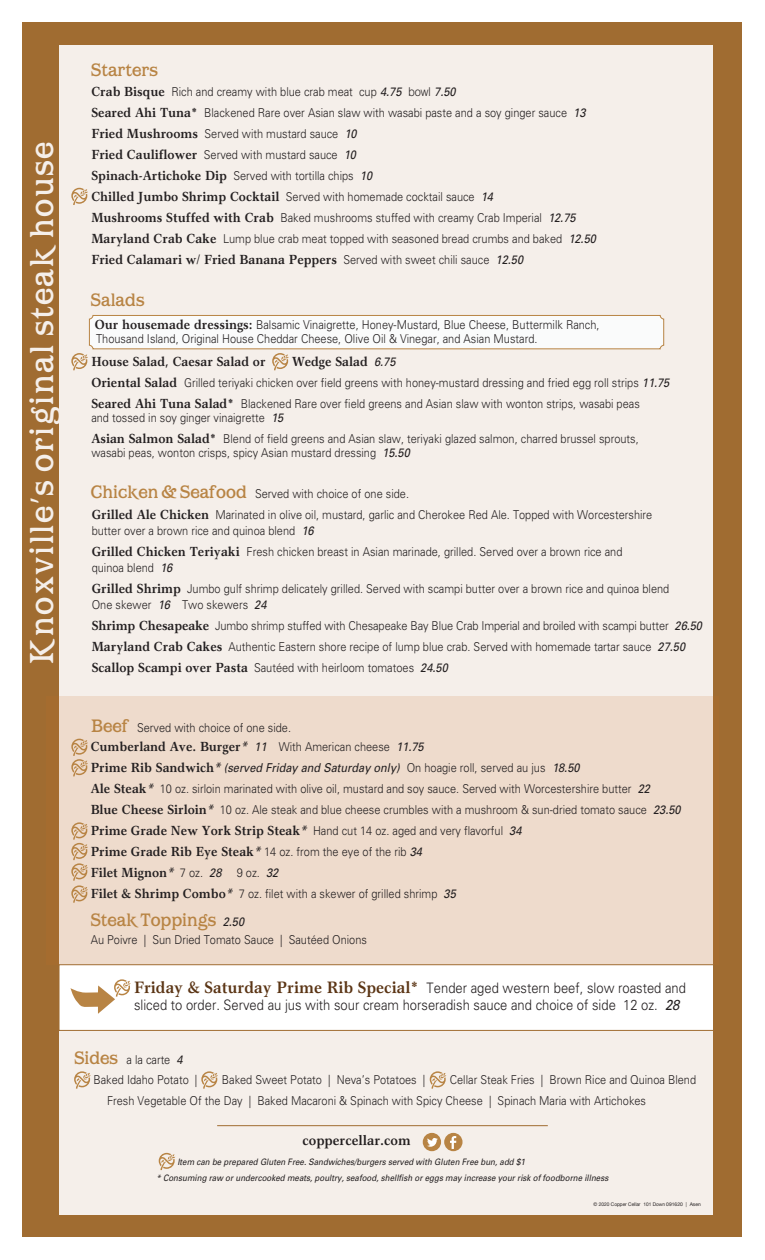
<style>
.page{position:relative;width:765px;height:1260px;background:#fff}
.page>*{position:absolute;margin:0;border:0;box-sizing:border-box;transform-origin:0 0}
.t1{font:32.88px "Barston";letter-spacing:.05em;color:#f5efea;scale:.95 1}
.t2{font:17.88px "Barston";color:#b88444;scale:.95 1}
.t3{font:300 14.5px/17px "Univers";color:#231f20;scale:.9 1}
.t4{font:700 14.12px "Garth Graphic";color:#231f20;scale:.9 1}
.t5{font:700 13.38px "Garth Graphic";color:#231f20;scale:.9 1}
.t6{font:300 12.25px/21px "Univers";color:#231f20;scale:.9 1}
.t7{font:italic 8.88px "Univers";color:#231f20;scale:.9 1}
.t8{font:5px "Helvetica Neue";color:#231f20;scale:.95 1}
.s1{font-family:"Myriad Pro"}
.s2{font-family:"Garth Graphic";font-weight:700;font-size:13.38px}
.s3{font-weight:400;font-style:italic}
.s4{font-family:"Swiss 721 BT"}
.s5{font-family:"Univers";font-weight:300;font-size:12.25px}
.s6{font-family:"Univers";font-weight:400;font-style:italic;font-size:12.25px}
.s7{font-family:"Barston";font-weight:400;font-size:17.88px;color:#b88444}
.s8{font-family:"Univers";font-weight:400;font-style:italic}
.s9{font-weight:400;font-style:italic;font-size:13.38px}
.s10{font-family:"Univers";font-style:italic;font-size:12.25px;color:#231f20}
.s11{font-family:"Garth Graphic";font-weight:700;font-size:16.62px;color:#5b3515}
</style>
<div class="page">
<div style="left:22px;top:22px;width:720px;height:1216px;background:#a06c31"></div>
<div style="left:60px;top:45px;width:653px;height:1170px;background:#f5efea"></div>
<div style="left:46px;top:696px;width:673px;height:269px;background:#eedbcc"></div>
<div style="left:423px;top:1133px;width:18px;height:18px;background:#b88444;border-radius:50%"></div>
<svg style="left:427px;top:1138px;width:11px;height:9px"></svg>
<div style="left:444px;top:1133px;width:19px;height:18px;background:#b88444;border-radius:50%"></div>
<svg style="left:450px;top:1136px;width:6px;height:13px"></svg>
<hr style="left:217px;top:1125px;width:331px;height:1px;background:#a06c31">
<svg style="left:71px;top:188px;width:17px;height:17px"></svg>
<svg style="left:71px;top:315px;width:593px;height:55px"></svg>
<svg style="left:71px;top:739px;width:17px;height:37px"></svg>
<svg style="left:71px;top:822px;width:17px;height:81px"></svg>
<div style="left:59px;top:964px;width:655px;height:67px;background:#fff;border:1px solid #a06c31"></div>
<svg style="left:71px;top:979px;width:60px;height:35px"></svg>
<svg style="left:159px;top:1153px;width:16px;height:17px"></svg>
<svg style="left:74px;top:1071px;width:17px;height:18px"></svg>
<svg style="left:430px;top:1071px;width:16px;height:18px"></svg>
<svg style="left:201px;top:1071px;width:17px;height:18px"></svg>
<h1 class="t1" style="left:22px;top:664px;width:551px;rotate:-90deg">Knoxville<span class="s1">’</span>s original steak house</h1>
<h2 class="t2" style="left:91px;top:59px;width:72px">Starters</h2>
<p class="t6" style="left:91px;top:81px;width:562px"><span class="s2">Crab Bisque</span> Rich and creamy with blue crab meat cup <span class="s3">4.75</span> <span class="s4">bowl</span> <span class="s3">7.50<br></span><span class="s2">Seared Ahi Tuna*</span> Blackened Rare over Asian slaw with wasabi paste and a soy ginger sauce <span class="s3">13<br></span><span class="s2">Fried Mushrooms</span> Served with mustard sauce <span class="s3">10<br></span><span class="s2">Fried Cauliflower</span> Served with mustard sauce <span class="s3">10<br></span><span class="s2">Spinach-Artichoke Dip</span> Served with tortilla chips <span class="s3">10<br></span><span class="s2">Chilled Jumbo Shrimp Cocktail</span> Served with homemade cocktail sauce <span class="s3">14<br></span><span class="s2">Mushrooms Stuffed with Crab</span> Baked mushrooms stuffed with creamy Crab Imperial <span class="s3">12.75<br></span><span class="s2">Maryland Crab Cake</span> Lump blue crab meat topped with seasoned bread crumbs and baked <span class="s3">12.50</span></p>
<p class="t5" style="left:91px;top:252px;width:481px">Fried Calamari w/ Fried Banana Peppers <span class="s5">Served with sweet chili sauce</span> <span class="s6">12.50</span></p>
<h2 class="t2" style="left:91px;top:289px;width:58px">Salads</h2>
<p class="t6" style="left:95px;top:318px;width:562px;line-height:14px"><span class="s2">Our housemade dressings:</span> Balsamic Vinaigrette, Honey-Mustard, Blue Cheese, Buttermilk Ranch,<br>Thousand Island, Original House Cheddar Cheese, Olive Oil &amp; Vinegar, and Asian Mustard.</p>
<p class="t5" style="left:91px;top:353px;width:195px">House Salad, Caesar Salad or</p>
<p class="t5" style="left:292px;top:353px;width:116px">Wedge Salad <span class="s6">6.75</span></p>
<p class="t6" style="left:91px;top:372px;width:644px"><span class="s2">Oriental Salad</span> Grilled teriyaki chicken over field greens with honey-mustard dressing and fried egg roll strips <span class="s3">11.75<br></span><span class="s2">Seared Ahi Tuna Salad*</span> Blackened Rare over field greens and Asian slaw with wonton strips, wasabi peas</p>
<p class="t6" style="left:91px;top:407px;width:610px">and tossed in soy ginger vinaigrette <span class="s3">15<br></span><span class="s2">Asian Salmon Salad*</span> Blend of field greens and Asian slaw, teriyaki glazed salmon, charred brussel sprouts,</p>
<p class="t6" style="left:91px;top:442px;width:355px">wasabi peas, wonton crisps, spicy Asian mustard dressing <span class="s3">15.50</span></p>
<p class="t6" style="left:91px;top:484px;width:625px;line-height:20.5px"><span class="s7">Chicken &amp; Seafood</span> Served with choice of one side.<br><span class="s2">Grilled Ale Chicken</span> Marinated in olive oil, mustard, garlic and Cherokee Red Ale. Topped with Worcestershire</p>
<p class="t6" style="left:92px;top:520px;width:591px">butter over a brown rice and quinoa blend <span class="s3">16<br></span><span class="s2">Grilled Chicken Teriyaki</span> Fresh chicken breast in Asian marinade, grilled. Served over a brown rice and</p>
<p class="t6" style="left:92px;top:557px;width:643px">quinoa blend <span class="s3">16<br></span><span class="s2">Grilled Shrimp</span> Jumbo gulf shrimp delicately grilled. Served with scampi butter over a brown rice and quinoa blend</p>
<p class="t6" style="left:92px;top:594px;width:679px">One skewer <span class="s3">16</span> Two skewers <span class="s3">24<br></span><span class="s2">Shrimp Chesapeake</span> Jumbo shrimp stuffed with Chesapeake Bay Blue Crab Imperial and broiled with scampi butter <span class="s3">26.50<br></span><span class="s2">Maryland Crab Cakes</span> Authentic Eastern shore recipe of lump blue crab. Served with homemade tartar sauce <span class="s3">27.50<br></span><span class="s2">Scallop Scampi over Pasta</span> Sautéed with heirloom tomatoes <span class="s3">24.50</span></p>
<p class="t6" style="left:91px;top:717px;width:224px"><span class="s7">Beef</span> Served with choice of one side.</p>
<p class="t5" style="left:91px;top:738px;width:371px">Cumberland Ave. Burger<span class="s8">*</span> <span class="s6">11</span> <span class="s5">With American cheese</span> <span class="s6">11.75</span></p>
<p class="t6" style="left:91px;top:757px;width:657px"><span class="s2">Prime Rib Sandwich</span><span class="s9">*</span> <span class="s3">(served Friday and Saturday only)</span> On hoagie roll, served au jus <span class="s3">18.50<br></span><span class="s2">Ale Steak</span><span class="s9">*</span> 10 oz. sirloin marinated with olive oil, mustard and soy sauce. Served with Worcestershire butter <span class="s3">22<br></span><span class="s2">Blue Cheese Sirloin</span><span class="s9">*</span> 10 oz. Ale steak and blue cheese crumbles with a mushroom &amp; sun-dried tomato sauce <span class="s3">23.50<br></span><span class="s2">Prime Grade New York Strip Steak</span><span class="s9">*</span> Hand cut 14 oz. aged and very flavorful <span class="s3">34<br></span><span class="s2">Prime Grade Rib Eye Steak</span><span class="s9">*</span> 14 oz. from the eye of the rib <span class="s3">34</span></p>
<p class="t5" style="left:91px;top:864px;width:147px">Filet Mignon<span class="s8">*</span> <span class="s5">7 oz.</span> <span class="s6">28</span></p>
<p class="t6" style="left:91px;top:862px;width:407px;text-indent:146px">9 oz. <span class="s3">32<br></span><span class="s2">Filet &amp; Shrimp Combo</span><span class="s9">*</span> 7 oz. filet with a skewer of grilled shrimp <span class="s3">35</span></p>
<h2 class="t2" style="left:91px;top:909px;width:163px">Steak Toppings <span class="s10">2.50</span></h2>
<p class="t6" style="left:91px;top:929px;width:309px">Au Poivre | Sun Dried Tomato Sauce | Sautéed Onions</p>
<p class="t3" style="left:134px;top:980px;width:615px"><span class="s11">Friday &amp; Saturday Prime Rib Special*</span> Tender aged western beef, slow roasted and sliced to order. Served au jus with sour cream horseradish sauce and choice of side 12 oz. <span class="s3">28</span></p>
<p class="t6" style="left:93px;top:1050px;width:117px;line-height:19.5px;text-indent:-19px"><span class="s7">Sides</span> a la carte <span class="s3">4<br></span>Baked Idaho Potato |</p>
<p class="t6" style="left:107px;top:1069px;width:656px;text-indent:343px">Cellar Steak Fries | Brown Rice and Quinoa Blend<br>Fresh Vegetable Of the Day | Baked Macaroni &amp; Spinach with Spicy Cheese | Spinach Maria with Artichokes</p>
<p class="t6" style="left:222px;top:1069px;width:228px">Baked Sweet Potato | Neva’s Potatoes |</p>
<p class="t4" style="left:302px;top:1132px;width:122px">coppercellar.com</p>
<p class="t7" style="left:177px;top:1157px;width:388px">Item can be prepared Gluten Free. Sandwiches/burgers served with Gluten Free bun, add $1</p>
<p class="t7" style="left:156px;top:1173px;width:504px">* Consuming raw or undercooked meats, poultry, seafood, shellfish or eggs may increase your risk of foodborne illness</p>
<p class="t8" style="left:594px;top:1201px;width:114px">© 2020 Copper Cellar 101 Down 091620 | Asen</p>
</div>
